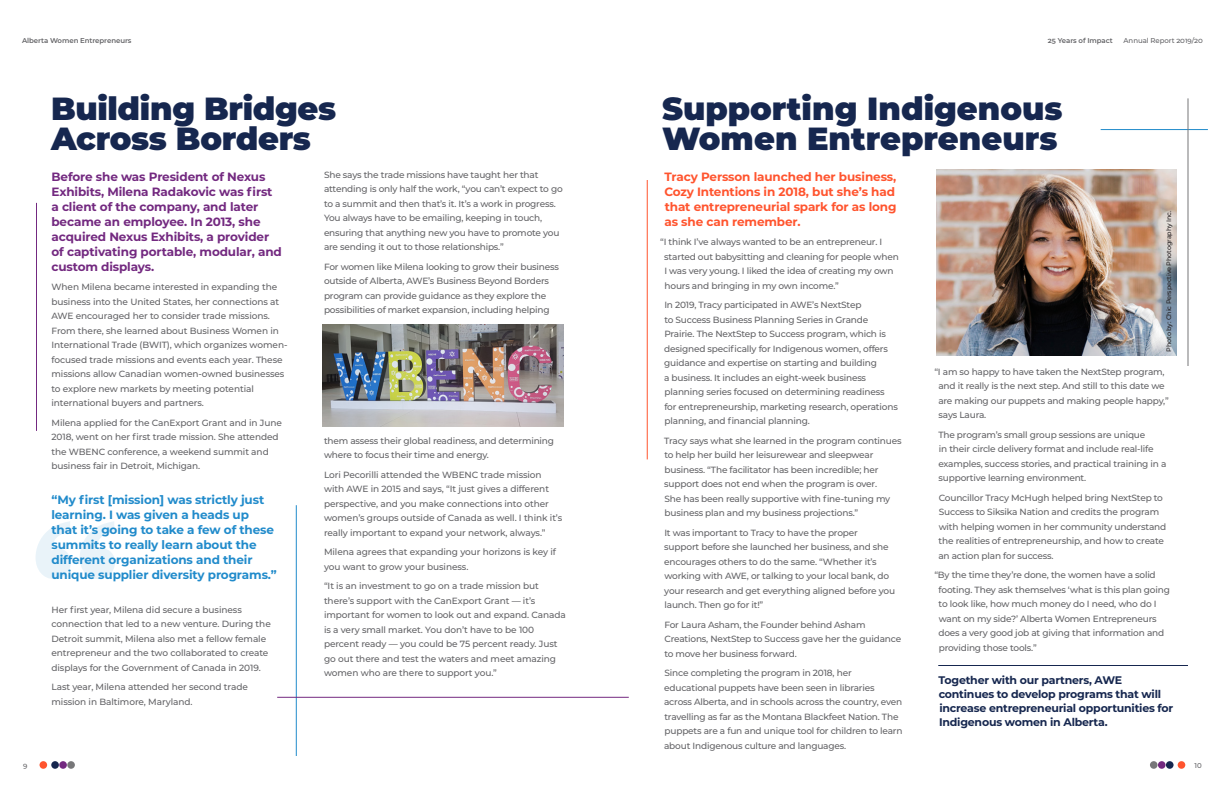
<style>
.page{position:relative;width:1224px;height:792px;background:#fff}
.page>*{position:absolute;margin:0;border:0;box-sizing:border-box;transform-origin:0 0}
.t1{font:900 32px/30.5px "Montserrat";color:#16274f}
.t2{font:700 12px/15px "Montserrat";letter-spacing:-.01em;color:#732980}
.t3{font:700 12px/15px "Montserrat";letter-spacing:-.01em;color:#218bcb}
.t4{font:700 12px/15px "Montserrat";letter-spacing:-.01em;color:#ff542e}
.t5{font:700 11px/14px "Montserrat";letter-spacing:-.02em;color:#16274f}
.t6{font:500 9px/14.5px "Montserrat";letter-spacing:-.02em;color:#636366}
.t7{font:600 7px "Montserrat";letter-spacing:-.01em;color:#636366}
.t8{font:500 7px "Montserrat";letter-spacing:-.01em;color:#636366}
.t9{font:500 6.5px "Montserrat";letter-spacing:-.02em;color:#231f20}
</style>
<div class="page">
<div style="left:40px;top:761px;width:7px;height:8px;background:#ff542e;border-radius:50%"></div>
<div style="left:67px;top:761px;width:8px;height:8px;background:#777779;border-radius:50%"></div>
<div style="left:59px;top:761px;width:8px;height:8px;background:#732980;border-radius:50%"></div>
<div style="left:51px;top:761px;width:8px;height:8px;background:#16274f;border-radius:50%"></div>
<div style="left:1178px;top:761px;width:7px;height:8px;background:#ff542e;border-radius:50%"></div>
<div style="left:1150px;top:761px;width:8px;height:8px;background:#777779;border-radius:50%"></div>
<div style="left:1158px;top:761px;width:8px;height:8px;background:#732980;border-radius:50%"></div>
<div style="left:1166px;top:761px;width:8px;height:8px;background:#16274f;border-radius:50%"></div>
<hr style="left:296px;top:505px;width:1px;height:251px;background:#218bcb">
<img style="left:323px;top:325px;width:240px;height:101px">
<svg style="left:36px;top:521px;width:79px;height:58px"></svg>
<hr style="left:36px;top:203px;width:1px;height:228px;background:#732980">
<hr style="left:277px;top:697px;width:352px;height:1px;background:#732980">
<hr style="left:938px;top:665px;width:250px;height:1px;background:#16274f">
<hr style="left:647px;top:180px;width:1px;height:279px;background:#ff542e">
<hr style="left:1101px;top:129px;width:107px;height:1px;background:#218bcb">
<hr style="left:1188px;top:98px;width:1px;height:268px;background:#777779">
<img style="left:936px;top:169px;width:240px;height:186px">
<p class="t7" style="left:22px;top:35px;width:111px">Alberta Women Entrepreneurs</p>
<p class="t7" style="left:1048px;top:35px;width:66px">25 Years of Impact</p>
<p class="t8" style="left:1124px;top:35px;width:81px">Annual Report 2019/20</p>
<p class="t1" style="left:51px;top:91px;width:287px">Building Bridges<br>Across Borders</p>
<p class="t2" style="left:52px;top:168px;width:232px">Before she was President of Nexus<br>Exhibits, Milena Radakovic was first a client of the company, and later became an employee. In 2013, she acquired Nexus Exhibits, a provider of captivating portable, modular, and custom displays.</p>
<p class="t6" style="left:52px;top:280px;width:237px">When Milena became interested in expanding the business into the United States, her connections at AWE encouraged her to consider trade missions.<br>From there, she learned about Business Women in International Trade (BWIT), which organizes women&shy;focused trade missions and events each year. These missions allow Canadian women-owned businesses to explore new markets by meeting potential international buyers and partners.</p>
<p class="t6" style="left:52px;top:415px;width:232px">Milena applied for the CanExport Grant and in June 2018, went on her first trade mission. She attended the WBENC conference, a weekend summit and business fair in Detroit, Michigan.</p>
<p class="t3" style="left:52px;top:491px;width:227px">“My first [mission] was strictly just learning. I was given a heads up that it’s going to take a few of these summits to really learn about the different organizations and their unique supplier diversity programs.”</p>
<p class="t6" style="left:52px;top:602px;width:221px">Her first year, Milena did secure a business connection that led to a new venture. During the Detroit summit, Milena also met a fellow female entrepreneur and the two collaborated to create displays for the Government of Canada in 2019.</p>
<p class="t6" style="left:52px;top:680px;width:198px">Last year, Milena attended her second trade mission in Baltimore, Maryland.</p>
<p class="t6" style="left:324px;top:167px;width:240px">She says the trade missions have taught her that attending is only half the work, “you can’t expect to go to a summit and then that’s it. It’s a work in progress.<br>You always have to be emailing, keeping in touch, ensuring that anything new you have to promote you are sending it out to those relationships.”</p>
<p class="t6" style="left:324px;top:259px;width:237px">For women like Milena looking to grow their business outside of Alberta, AWE’s Business Beyond Borders program can provide guidance as they explore the possibilities of market expansion, including helping</p>
<p class="t6" style="left:324px;top:433px;width:232px">them assess their global readiness, and determining where to focus their time and energy.</p>
<p class="t6" style="left:324px;top:467px;width:240px">Lori Pecorilli attended the WBENC trade mission with AWE in 2015 and says, “It just gives a different perspective, and you make connections into other women’s groups outside of Canada as well. I think it’s really important to expand your network, always.”</p>
<p class="t6" style="left:324px;top:545px;width:233px">Milena agrees that expanding your horizons is key if you want to grow your business.</p>
<p class="t6" style="left:324px;top:579px;width:243px">“It is an investment to go on a trade mission but there’s support with the CanExport Grant — it’s important for women to look out and expand. Canada is a very small market. You don’t have to be 100 percent ready — you could be 75 percent ready. Just go out there and test the waters and meet amazing women who are there to support you.”</p>
<p class="t1" style="left:662px;top:91px;width:402px">Supporting Indigenous<br>Women Entrepreneurs</p>
<p class="t4" style="left:664px;top:168px;width:234px">Tracy Persson launched her business, Cozy Intentions in 2018, but she’s had that entrepreneurial spark for as long as she can remember.</p>
<p class="t6" style="left:664px;top:235px;width:236px;text-indent:-4px">“I think I’ve always wanted to be an entrepreneur. I started out babysitting and cleaning for people when I was very young. I liked the idea of creating my own hours and bringing in my own income.”</p>
<p class="t6" style="left:664px;top:298px;width:235px">In 2019, Tracy participated in AWE’s NextStep<br>to Success Business Planning Series in Grande Prairie. The NextStep to Success program, which is designed specifically for Indigenous women, offers guidance and expertise on starting and building<br>a business. It includes an eight-week business planning series focused on determining readiness for entrepreneurship, marketing research, operations planning, and financial planning.</p>
<p class="t6" style="left:664px;top:433px;width:239px">Tracy says what she learned in the program continues to help her build her leisurewear and sleepwear business. “The facilitator has been incredible; her support does not end when the program is over.<br>She has been really supportive with fine-tuning my business plan and my business projections.”</p>
<p class="t6" style="left:664px;top:525px;width:232px">It was important to Tracy to have the proper<br>support before she launched her business, and she encourages others to do the same. “Whether it’s working with AWE, or talking to your local bank, do your research and get everything aligned before you launch. Then go for it!”</p>
<p class="t6" style="left:664px;top:617px;width:238px">For Laura Asham, the Founder behind Asham<br>Creations, NextStep to Success gave her the guidance to move her business forward.</p>
<p class="t6" style="left:664px;top:666px;width:240px">Since completing the program in 2018, her educational puppets have been seen in libraries across Alberta, and in schools across the country, even travelling as far as the Montana Blackfeet Nation. The puppets are a fun and unique tool for children to learn about Indigenous culture and languages.</p>
<p class="t9" style="left:1164px;top:352px;width:143px;rotate:-90deg">Photo by: Chic Perspective Photography Inc.</p>
<p class="t6" style="left:938px;top:364px;width:232px;text-indent:-4px">“I am so happy to have taken the NextStep program, and it really is the next step. And still to this date we are making our puppets and making people happy,” says Laura.</p>
<p class="t6" style="left:938px;top:427px;width:230px">The program’s small group sessions are unique<br>in their circle delivery format and include real-life examples, success stories, and practical training in a supportive learning environment.</p>
<p class="t6" style="left:938px;top:490px;width:229px">Councillor Tracy McHugh helped bring NextStep to Success to Siksika Nation and credits the program with helping women in her community understand the realities of entrepreneurship, and how to create an action plan for success.</p>
<p class="t6" style="left:938px;top:568px;width:233px;text-indent:-4px">“By the time they’re done, the women have a solid footing. They ask themselves ‘what is this plan going to look like, how much money do I need, who do I want on my side?’ Alberta Women Entrepreneurs does a very good job at giving that information and providing those tools.”</p>
<p class="t5" style="left:939px;top:673px;width:236px">Together with our partners, AWE continues to develop programs that will increase entrepreneurial opportunities for Indigenous women in Alberta.</p>
<p class="t8" style="left:23px;top:761px;width:6px">9</p>
<p class="t8" style="left:1195px;top:761px;width:9px">10</p>
</div>
